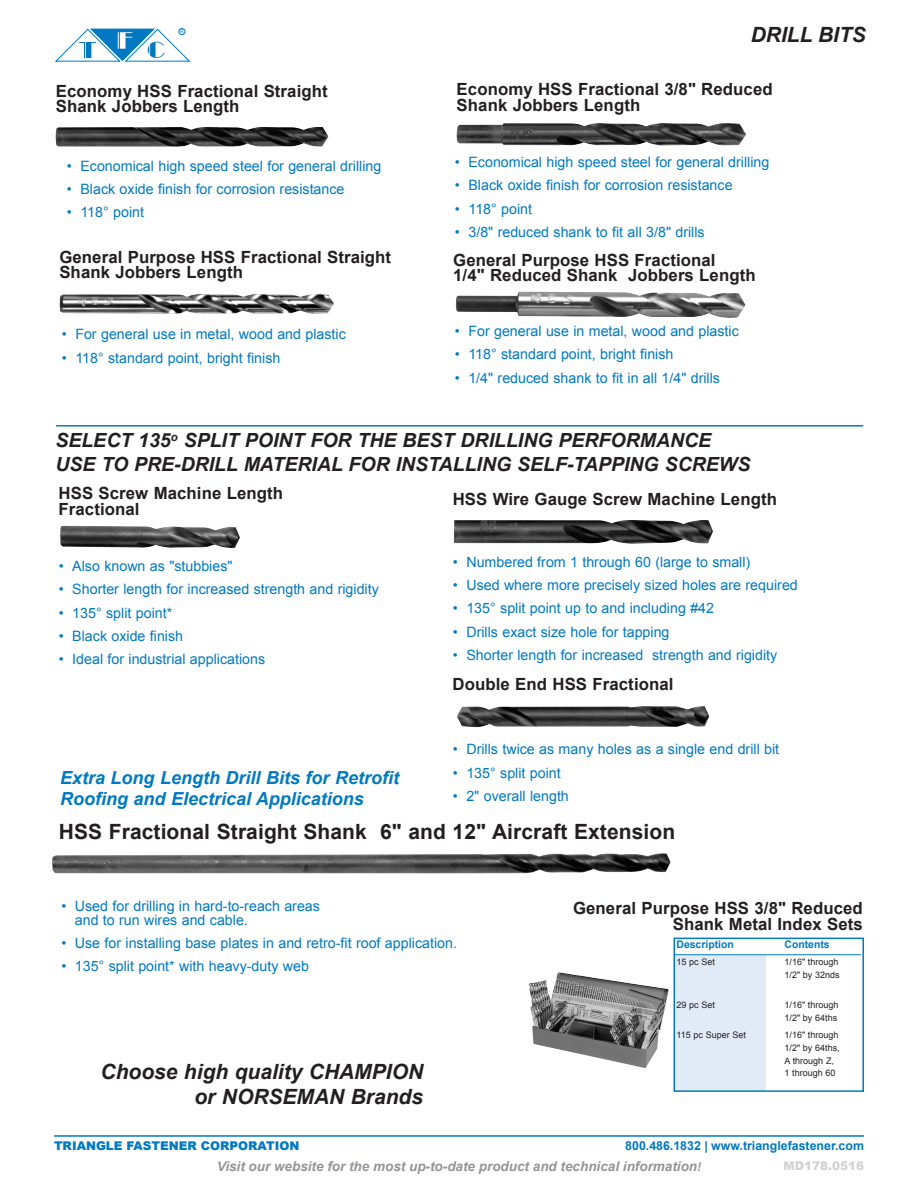
<style>
.page{position:relative;width:918px;height:1188px;background:#fff}
.page>*{position:absolute;margin:0;border:0;box-sizing:border-box;transform-origin:0 0}
.t1{font:22.8px "Broadway Engraved BT";color:#0079c2}
.TriangleTitles{font:700 21px "Arial";letter-spacing:.005em;color:#231f20}
.t2{font:italic 700 21px/25.2px "Arial";color:#231f20;text-align:right}
.t3{font:italic 700 19.5px/23.4px "Arial";color:#231f20}
.t4{font:italic 700 18px/21.6px "Arial";color:#0079c2}
.TriangleTitles-2{font:700 16.8px/15.6px "Arial";letter-spacing:.005em;color:#231f20}
.Bullet_Points{font:14.25px/14.2px "Arial";color:#0079c2}
.t5{font:italic 700 13.5px "Arial";color:#939598}
.t6{font:700 12.3px "Arial";color:#0079c2}
.t7{font:900 12px "Arial";color:#0079c2}
.t8{font:900 12px "Arial";color:#d1d2d4}
.ChartsTabs{font:700 10.5px "Arial";color:#0079c2}
.ChartsTabs-2{font:9px/12.8px "Arial";color:#231f20}
.t9{font:5.1px "Arial";color:#0079c2}
.s1{font-size:12px}
</style>
<div class="page">
<svg style="left:55px;top:28px;width:136px;height:34px"></svg>
<div style="left:179px;top:28px;width:6px;height:7px;border:1px solid #0079c2;border-radius:50%"></div>
<hr style="left:54px;top:1135px;width:810px;height:2px;background:#0079c2">
<div style="left:675px;top:955px;width:91px;height:135px;background:#e1ebf7"></div>
<img style="left:56px;top:127px;width:273px;height:20px">
<img style="left:457px;top:123px;width:289px;height:23px">
<img style="left:60px;top:294px;width:274px;height:20px">
<img style="left:455px;top:291px;width:291px;height:27px">
<img style="left:529px;top:972px;width:140px;height:96px">
<div style="left:674px;top:938px;width:190px;height:154px;border:2px solid #0079c2"></div>
<hr style="left:675px;top:954px;width:186px;height:1px;background:#0079c2">
<img style="left:60px;top:526px;width:180px;height:22px">
<img style="left:454px;top:520px;width:259px;height:24px">
<img style="left:457px;top:706px;width:252px;height:21px">
<hr style="left:56px;top:425px;width:807px;height:2px;background:#0079c2">
<img style="left:52px;top:853px;width:619px;height:20px">
<h1 class="t1" style="left:147px;top:36px;width:19px">C</h1>
<p class="t9" style="left:180px;top:28px;width:5px">R</p>
<p class="t2" style="left:751px;top:23px;width:117px">DRILL BITS</p>
<p class="TriangleTitles-2" style="left:56px;top:83px;width:273px">Economy HSS Fractional Straight<br>Shank Jobbers Length</p>
<p class="TriangleTitles-2" style="left:457px;top:82px;width:318px">Economy HSS Fractional 3/8" Reduced<br>Shank Jobbers Length</p>
<p class="Bullet_Points" style="left:67px;top:159px;width:316px">• Economical high speed steel for general drilling</p>
<p class="Bullet_Points" style="left:67px;top:182px;width:279px">• Black oxide finish for corrosion resistance</p>
<p class="Bullet_Points" style="left:67px;top:205px;width:79px">• 118° point</p>
<p class="Bullet_Points" style="left:455px;top:155px;width:316px">• Economical high speed steel for general drilling</p>
<p class="Bullet_Points" style="left:455px;top:178px;width:279px">• Black oxide finish for corrosion resistance</p>
<p class="Bullet_Points" style="left:455px;top:202px;width:79px">• 118° point</p>
<p class="Bullet_Points" style="left:455px;top:225px;width:251px">• 3/8" reduced shank to fit all 3/8" drills</p>
<p class="TriangleTitles-2" style="left:59px;top:250px;width:333px">General Purpose HSS Fractional Straight<br>Shank Jobbers Length</p>
<p class="TriangleTitles-2" style="left:453px;top:252px;width:304px">General Purpose HSS Fractional<br>1/4" Reduced Shank Jobbers Length</p>
<p class="Bullet_Points" style="left:62px;top:327px;width:286px">• For general use in metal, wood and plastic</p>
<p class="Bullet_Points" style="left:62px;top:351px;width:220px">• 118° standard point, bright finish</p>
<p class="Bullet_Points" style="left:455px;top:324px;width:286px">• For general use in metal, wood and plastic</p>
<p class="Bullet_Points" style="left:455px;top:347px;width:220px">• 118° standard point, bright finish</p>
<p class="Bullet_Points" style="left:455px;top:371px;width:267px">• 1/4" reduced shank to fit in all 1/4" drills</p>
<p class="t3" style="left:55px;top:429px;width:696px">SELECT 135<sup>o</sup> SPLIT POINT FOR THE BEST DRILLING PERFORMANCE<br>USE TO PRE-DRILL MATERIAL FOR INSTALLING SELF-TAPPING SCREWS</p>
<p class="TriangleTitles-2" style="left:59px;top:486px;width:226px">HSS Screw Machine Length<br>Fractional</p>
<p class="Bullet_Points" style="left:59px;top:559px;width:175px">• Also known as "stubbies"</p>
<p class="Bullet_Points" style="left:59px;top:582px;width:322px">• Shorter length for increased strength and rigidity</p>
<p class="Bullet_Points" style="left:59px;top:606px;width:115px">• 135° split point*</p>
<p class="Bullet_Points" style="left:59px;top:629px;width:126px">• Black oxide finish</p>
<p class="Bullet_Points" style="left:59px;top:652px;width:208px">• Ideal for industrial applications</p>
<p class="t4" style="left:60px;top:767px;width:340px">Extra Long Length Drill Bits for Retrofit<br>Roofing and Electrical Applications</p>
<p class="TriangleTitles-2" style="left:453px;top:492px;width:326px">HSS Wire Gauge Screw Machine Length</p>
<p class="Bullet_Points" style="left:453px;top:555px;width:299px">• Numbered from 1 through 60 (large to small)</p>
<p class="Bullet_Points" style="left:453px;top:578px;width:346px">• Used where more precisely sized holes are required</p>
<p class="Bullet_Points" style="left:453px;top:601px;width:263px">• 135° split point up to and including #42</p>
<p class="Bullet_Points" style="left:453px;top:625px;width:218px">• Drills exact size hole for tapping</p>
<p class="Bullet_Points" style="left:453px;top:648px;width:326px">• Shorter length for increased strength and rigidity</p>
<p class="TriangleTitles-2" style="left:453px;top:677px;width:222px">Double End HSS Fractional</p>
<p class="Bullet_Points" style="left:453px;top:742px;width:328px">• Drills twice as many holes as a single end drill bit</p>
<p class="Bullet_Points" style="left:453px;top:766px;width:109px">• 135° split point</p>
<p class="Bullet_Points" style="left:453px;top:789px;width:117px">• 2" overall length</p>
<p class="TriangleTitles" style="left:59px;top:818px;width:618px">HSS Fractional Straight Shank 6" and 12" Aircraft Extension</p>
<p class="Bullet_Points" style="left:75px;top:899px;width:247px;text-indent:-13px">• Used for drilling in hard-to-reach areas and to run wires and cable.</p>
<p class="Bullet_Points" style="left:61px;top:936px;width:397px">• Use for installing base plates in and retro-fit roof application.</p>
<p class="Bullet_Points" style="left:61px;top:959px;width:249px">• 135° split point* with heavy-duty web</p>
<p class="t2" style="left:101px;top:1060px;width:324px">Choose high quality CHAMPION or NORSEMAN Brands</p>
<p class="TriangleTitles-2" style="left:573px;top:901px;width:291px;text-align:right">General Purpose HSS 3/8" Reduced<br>Shank Metal Index Sets</p>
<p class="ChartsTabs" style="left:677px;top:938px;width:59px">Description</p>
<p class="ChartsTabs" style="left:785px;top:938px;width:47px">Contents</p>
<p class="ChartsTabs-2" style="left:677px;top:956px;width:40px">15 pc Set</p>
<p class="ChartsTabs-2" style="left:785px;top:956px;width:57px">1/16" through<br>1/2" by 32nds</p>
<p class="ChartsTabs-2" style="left:677px;top:999px;width:40px">29 pc Set</p>
<p class="ChartsTabs-2" style="left:785px;top:999px;width:55px">1/16" through<br>1/2" by 64ths</p>
<p class="ChartsTabs-2" style="left:677px;top:1029px;width:71px">115 pc Super Set</p>
<p class="ChartsTabs-2" style="left:785px;top:1029px;width:57px">1/16" through<br>1/2" by 64ths,<br>A through Z,<br>1 through 60</p>
<p class="t7" style="left:54px;top:1137px;width:247px">TRIANGLE FASTENER CORPORATION</p>
<p class="t6" style="left:625px;top:1138px;width:240px">800.486.1832 | www.trianglefastener.com</p>
<p class="t8" style="left:784px;top:1157px;width:82px">MD178.0516</p>
<p class="t5" style="left:217px;top:1157px;width:486px">Visit our website for the most up-to-date product and technical information<span class="s1">!</span></p>
</div>
